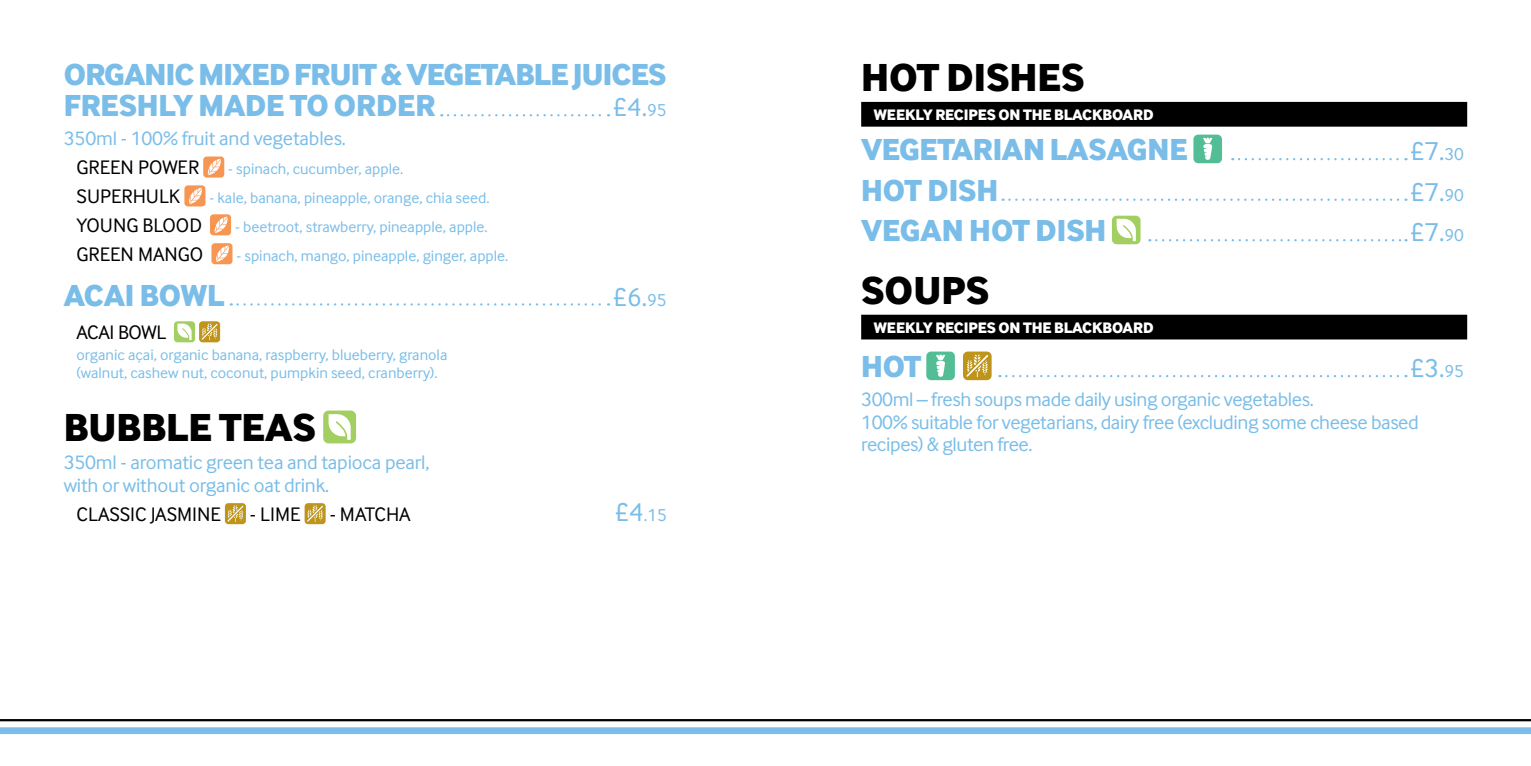
<style>
.page{position:relative;width:1531px;height:766px;background:#fff}
.page>*{position:absolute;margin:0;border:0;box-sizing:border-box;transform-origin:0 0}
.t1{font:40.5px "Inter Face X Bold";color:#000}
.t2{font:31.5px/31.5px "Inter Face X Bold";letter-spacing:-.01em;color:#79bde8}
.t3{font:27px "Inter Face";color:#79bde8}
.t4{font:20.25px/22.5px "Inter Face";letter-spacing:-.02em;color:#79bde8}
.t5{font:20.25px "Inter Face";color:#000}
.t6{font:18px "Inter Face";color:#79bde8}
.t7{font:15.75px/18px "Inter Face";color:#79bde8}
.t8{font:15.75px "Inter Face X Bold";letter-spacing:-.01em;color:#fff}
.s1{font-size:18px}
.s2{font-size:27px}
</style>
<div class="page">
<div style="left:0;top:727px;width:1531px;height:6px;background:#79bde8"></div>
<hr style="left:0;top:718px;width:1531px;height:3px;background:#000">
<svg style="left:448px;top:114px;width:161px;height:2px"></svg>
<svg style="left:231px;top:303px;width:378px;height:2px"></svg>
<div style="left:203px;top:156px;width:21px;height:21px;background:#f79552;border-radius:4px"></div>
<svg style="left:208px;top:159px;width:13px;height:16px"></svg>
<div style="left:184px;top:185px;width:21px;height:21px;background:#f79552;border-radius:4px"></div>
<svg style="left:189px;top:188px;width:13px;height:16px"></svg>
<div style="left:210px;top:214px;width:21px;height:21px;background:#f79552;border-radius:4px"></div>
<svg style="left:215px;top:216px;width:13px;height:17px"></svg>
<div style="left:211px;top:243px;width:21px;height:21px;background:#f79552;border-radius:4px"></div>
<svg style="left:216px;top:245px;width:13px;height:17px"></svg>
<div style="left:174px;top:321px;width:21px;height:21px;background:#a3cf62;border-radius:4px"></div>
<svg style="left:177px;top:323px;width:15px;height:17px"></svg>
<svg style="left:199px;top:321px;width:21px;height:21px"></svg>
<svg style="left:200px;top:322px;width:19px;height:19px"></svg>
<div style="left:323px;top:410px;width:33px;height:33px;background:#a3cf62;border-radius:5px"></div>
<svg style="left:329px;top:414px;width:22px;height:25px"></svg>
<div style="left:225px;top:503px;width:21px;height:21px;background:#be941a;border-radius:4px"></div>
<svg style="left:227px;top:505px;width:17px;height:17px"></svg>
<div style="left:305px;top:503px;width:21px;height:21px;background:#be941a;border-radius:4px"></div>
<svg style="left:307px;top:505px;width:16px;height:17px"></svg>
<div style="left:861px;top:102px;width:606px;height:25px;background:#000"></div>
<svg style="left:1239px;top:158px;width:167px;height:2px"></svg>
<svg style="left:1009px;top:198px;width:397px;height:3px"></svg>
<svg style="left:1156px;top:239px;width:250px;height:2px"></svg>
<div style="left:861px;top:314px;width:606px;height:25px;background:#000"></div>
<svg style="left:1006px;top:375px;width:400px;height:2px"></svg>
<div style="left:1193px;top:134px;width:29px;height:29px;background:#53be95;border-radius:5px"></div>
<svg style="left:1203px;top:138px;width:9px;height:22px"></svg>
<div style="left:1112px;top:215px;width:28px;height:29px;background:#a3cf62;border-radius:5px"></div>
<svg style="left:1116px;top:219px;width:20px;height:22px"></svg>
<div style="left:926px;top:351px;width:29px;height:29px;background:#53be95;border-radius:5px"></div>
<svg style="left:936px;top:354px;width:9px;height:22px"></svg>
<div style="left:963px;top:351px;width:28px;height:29px;background:#be941a;border-radius:5px"></div>
<svg style="left:966px;top:354px;width:22px;height:24px"></svg>
<h2 class="t2" style="left:64px;top:58px;width:604px">ORGANIC MIXED FRUIT &amp; VEGETABLE JUICES<br>FRESHLY MADE TO ORDER</h2>
<h3 class="t3" style="left:613px;top:92px;width:55px">£4.<span class="s1">95</span></h3>
<p class="t4" style="left:64px;top:127px;width:284px">350ml - 100% fruit and vegetables.</p>
<p class="t5" style="left:77px;top:156px;width:124px">GREEN POWER</p>
<p class="t7" style="left:228px;top:160px;width:176px">- spinach, cucumber, apple.</p>
<p class="t5" style="left:77px;top:185px;width:105px">SUPERHULK</p>
<p class="t7" style="left:209px;top:189px;width:281px">- kale, banana, pineapple, orange, chia seed.</p>
<p class="t5" style="left:77px;top:214px;width:127px">YOUNG BLOOD</p>
<p class="t7" style="left:235px;top:217px;width:254px">- beetroot, strawberry, pineapple, apple.</p>
<p class="t5" style="left:77px;top:242px;width:128px">GREEN MANGO</p>
<p class="t7" style="left:237px;top:246px;width:273px">- spinach, mango, pineapple, ginger, apple.</p>
<h2 class="t2" style="left:64px;top:278px;width:162px">ACAI BOWL</h2>
<h3 class="t3" style="left:613px;top:281px;width:55px">£6.<span class="s1">95</span></h3>
<p class="t5" style="left:77px;top:320px;width:91px">ACAI BOWL</p>
<p class="t7" style="left:77px;top:346px;width:372px">organic açai, organic banana, raspberry, blueberry, granola (walnut, cashew nut, coconut, pumpkin seed, cranberry).</p>
<h1 class="t1" style="left:64px;top:402px;width:254px">BUBBLE TEAS</h1>
<p class="t4" style="left:64px;top:451px;width:367px">350ml - aromatic green tea and tapioca pearl, with or without organic oat drink.</p>
<p class="t5" style="left:77px;top:502px;width:146px">CLASSIC JASMINE</p>
<p class="t5" style="left:250px;top:502px;width:52px">- LIME</p>
<p class="t5" style="left:330px;top:502px;width:83px">- MATCHA</p>
<p class="t6" style="left:615px;top:504px;width:54px"><span class="s2">£4</span>.15</p>
<h1 class="t1" style="left:861px;top:53px;width:225px">HOT DISHES</h1>
<p class="t8" style="left:874px;top:105px;width:281px">WEEKLY RECIPES ON THE BLACKBOARD</p>
<h2 class="t2" style="left:861px;top:133px;width:328px">VEGETARIAN LASAGNE</h2>
<h3 class="t3" style="left:1410px;top:136px;width:55px">£7.<span class="s1">30</span></h3>
<h2 class="t2" style="left:861px;top:174px;width:139px">HOT DISH</h2>
<h3 class="t3" style="left:1410px;top:176px;width:55px">£7.<span class="s1">90</span></h3>
<h2 class="t2" style="left:861px;top:214px;width:247px">VEGAN HOT DISH</h2>
<h3 class="t3" style="left:1410px;top:217px;width:55px">£7.<span class="s1">90</span></h3>
<h1 class="t1" style="left:861px;top:265px;width:129px">SOUPS</h1>
<p class="t8" style="left:874px;top:318px;width:281px">WEEKLY RECIPES ON THE BLACKBOARD</p>
<h2 class="t2" style="left:861px;top:350px;width:62px">HOT</h2>
<h3 class="t3" style="left:1410px;top:353px;width:55px">£3.<span class="s1">95</span></h3>
<p class="t4" style="left:861px;top:388px;width:559px">300ml – fresh soups made daily using organic vegetables.<br>100% suitable for vegetarians, dairy free (excluding some cheese based recipes) &amp; gluten free.</p>
</div>
